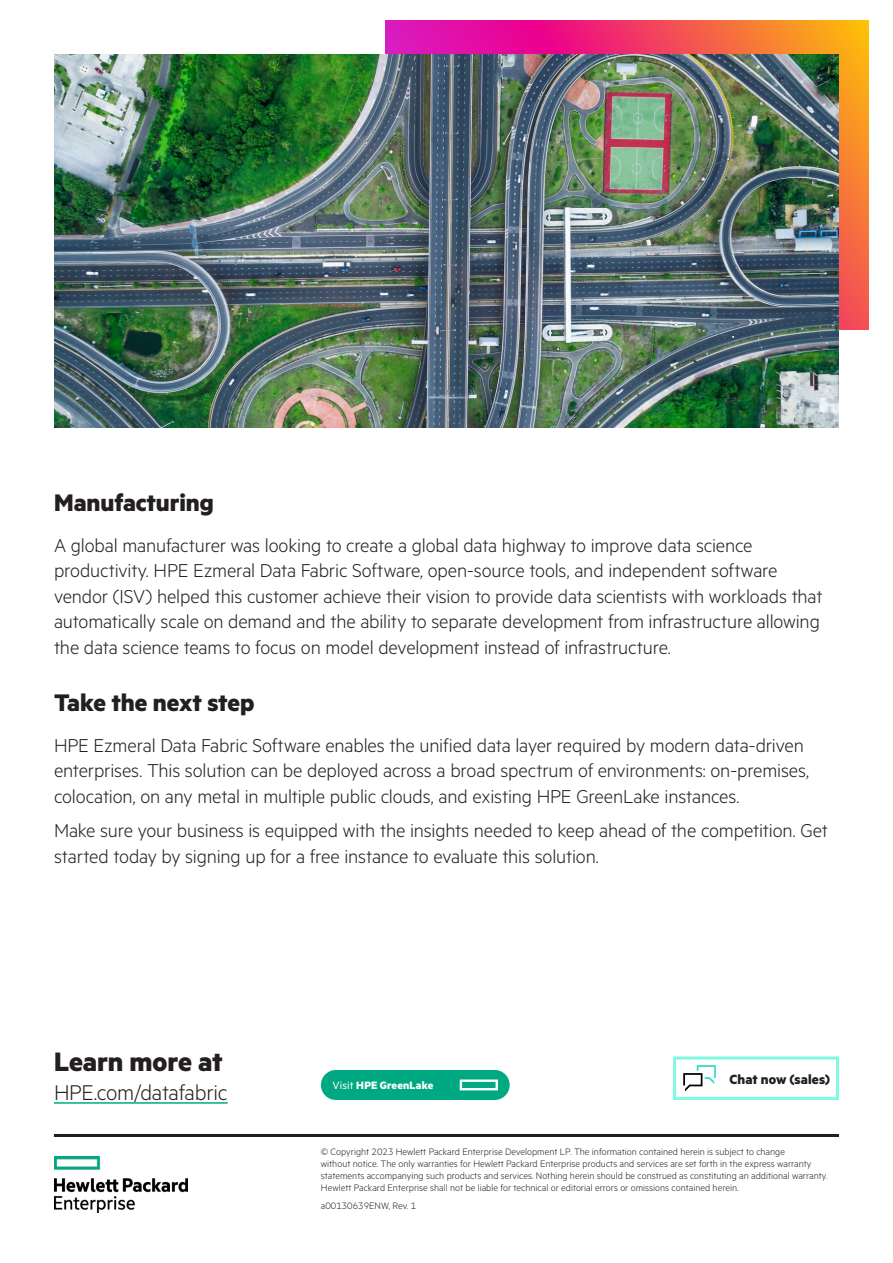
<style>
.page{position:relative;width:893px;height:1263px;background:#fff}
.page>*{position:absolute;margin:0;border:0;box-sizing:border-box;transform-origin:0 0}
.CTA_MetricHPE_Bold_16_17{font:700 30px "Metric HPE";letter-spacing:-.005em;color:#231f20}
.Body_subheadline_MetricHPE_Bold_14_15_pt{font:700 27px "Metric HPE";color:#231f20}
.CTA_URL_MetricHPE_light_12_13{font:300 24px "Metric HPE";letter-spacing:-.01em;color:#231f20}
.Body_text_last_MetricHPE_Light_10_11_5pt{font:300 21px/25.5px "Metric HPE";letter-spacing:-.01em;color:#231f20}
.Body_text_before_bullet_MetricHPE_Light_{font:300 21px/25.5px "Metric HPE";letter-spacing:-.01em;color:#231f20}
.Sign_up_for_updates_MetricHPE_Bold_10_11{font:700 15px "Metric HPE";letter-spacing:.005em;color:#231f20}
.Body_subheadline_MetricHPE_Bold_14_15_pt-2{font:700 12px "Metric HPE";letter-spacing:.015em;color:#fff}
.Copyright_without_legal_line{font:300 10.5px/12px "Metric HPE";color:#231f20}
.s1{font-weight:400}
</style>
<div class="page">
<svg style="left:386px;top:21px;width:483px;height:309px;background:#f15757"></svg>
<hr style="left:54px;top:1134px;width:785px;height:3px;background:#231f20">
<img style="left:54px;top:1157px;width:134px;height:55px">
<hr style="left:54px;top:1102px;width:174px;height:2px;background:#01a982">
<div style="left:321px;top:1070px;width:189px;height:30px;background:#01a982;border-radius:15px"></div>
<svg style="left:460px;top:1079px;width:38px;height:11px"></svg>
<img style="left:54px;top:54px;width:785px;height:373px">
<svg style="left:683px;top:1065px;width:33px;height:26px"></svg>
<div style="left:673px;top:1056px;width:166px;height:44px;border:3px solid #7ff9e2"></div>
<p class="Body_subheadline_MetricHPE_Bold_14_15_pt" style="left:54px;top:486px;width:161px">Manufacturing</p>
<p class="Body_text_last_MetricHPE_Light_10_11_5pt" style="left:54px;top:531px;width:770px">A global manufacturer was looking to create a global data highway to improve data science productivity. HPE Ezmeral Data Fabric Software, open-source tools, and independent software vendor (ISV) helped this customer achieve their vision to provide data scientists with workloads that automatically scale on demand and the ability to separate development from infrastructure allowing the data science teams to focus on model development instead of infrastructure.</p>
<p class="Body_subheadline_MetricHPE_Bold_14_15_pt" style="left:54px;top:686px;width:202px">Take the next step</p>
<p class="Body_text_before_bullet_MetricHPE_Light_" style="left:54px;top:732px;width:757px">HPE Ezmeral Data Fabric Software enables the unified data layer required by modern data-driven enterprises. This solution can be deployed across a broad spectrum of environments: on-premises, colocation, on any metal in multiple public clouds, and existing HPE GreenLake instances.</p>
<p class="Body_text_before_bullet_MetricHPE_Light_" style="left:54px;top:817px;width:775px">Make sure your business is equipped with the insights needed to keep ahead of the competition. Get started today by signing up for a free instance to evaluate this solution.</p>
<p class="CTA_MetricHPE_Bold_16_17" style="left:54px;top:1044px;width:170px">Learn more at</p>
<p class="CTA_URL_MetricHPE_light_12_13" style="left:54px;top:1078px;width:175px">HPE.com/datafabric</p>
<p class="Body_subheadline_MetricHPE_Bold_14_15_pt-2" style="left:333px;top:1077px;width:102px"><span class="s1">Visit</span> HPE GreenLake</p>
<p class="Sign_up_for_updates_MetricHPE_Bold_10_11" style="left:729px;top:1070px;width:102px">Chat now (sales)</p>
<p class="Copyright_without_legal_line" style="left:321px;top:1145px;width:508px">© Copyright 2023 Hewlett Packard Enterprise Development LP. The information contained herein is subject to change<br>without notice. The only warranties for Hewlett Packard Enterprise products and services are set forth in the express warranty statements accompanying such products and services. Nothing herein should be construed as constituting an additional warranty.<br>Hewlett Packard Enterprise shall not be liable for technical or editorial errors or omissions contained herein.</p>
<p class="Copyright_without_legal_line" style="left:321px;top:1199px;width:97px">a00130639ENW, Rev. 1</p>
</div>
